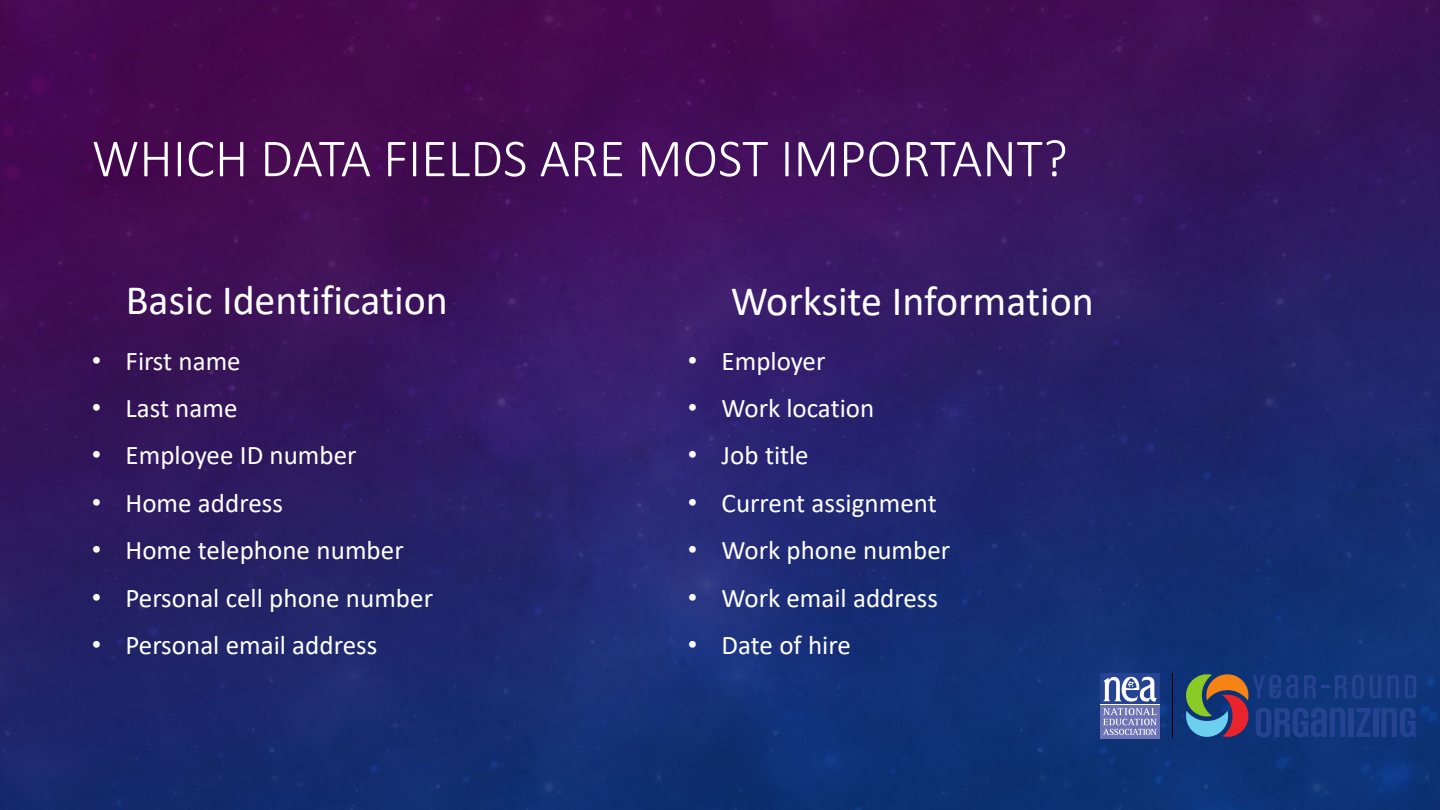
<style>
.page{position:relative;width:1440px;height:810px;background:#fff}
.page>*{position:absolute;margin:0;border:0;box-sizing:border-box;transform-origin:0 0}
.t1{font:300 54px "Calibri";color:#fff}
.t2{font:42px "Calibri";color:#fff}
.t3{font:27px "Calibri";color:#fff}
.s1{font-family:"Arial"}
</style>
<div class="page">
<img style="left:0;top:0;width:1440px;height:810px">
<svg style="left:1184px;top:672px;width:232px;height:67px;background:#2f467a"></svg>
<hr style="left:1172px;top:673px;width:1px;height:65px;background:#000">
<svg style="left:1100px;top:673px;width:59px;height:65px;background:#7d89bd"></svg>
<h2 class="t1" style="left:92px;top:125px;width:978px">WHICH DATA FIELDS ARE MOST IMPORTANT?</h2>
<p class="t2" style="left:126px;top:270px;width:324px">Basic Identification</p>
<p class="t3" style="left:92px;top:342px;width:150px"><span class="s1">•</span> First name</p>
<p class="t3" style="left:92px;top:389px;width:147px"><span class="s1">•</span> Last name</p>
<p class="t3" style="left:92px;top:437px;width:266px"><span class="s1">•</span> Employee ID number</p>
<p class="t3" style="left:92px;top:484px;width:193px"><span class="s1">•</span> Home address</p>
<p class="t3" style="left:92px;top:532px;width:313px"><span class="s1">•</span> Home telephone number</p>
<p class="t3" style="left:92px;top:579px;width:343px"><span class="s1">•</span> Personal cell phone number</p>
<p class="t3" style="left:92px;top:626px;width:287px"><span class="s1">•</span> Personal email address</p>
<p class="t2" style="left:731px;top:271px;width:365px">Worksite Information</p>
<p class="t3" style="left:688px;top:342px;width:139px"><span class="s1">•</span> Employer</p>
<p class="t3" style="left:688px;top:389px;width:188px"><span class="s1">•</span> Work location</p>
<p class="t3" style="left:688px;top:437px;width:122px"><span class="s1">•</span> Job title</p>
<p class="t3" style="left:688px;top:484px;width:251px"><span class="s1">•</span> Current assignment</p>
<p class="t3" style="left:688px;top:532px;width:264px"><span class="s1">•</span> Work phone number</p>
<p class="t3" style="left:688px;top:579px;width:252px"><span class="s1">•</span> Work email address</p>
<p class="t3" style="left:688px;top:626px;width:165px"><span class="s1">•</span> Date of hire</p>
</div>
